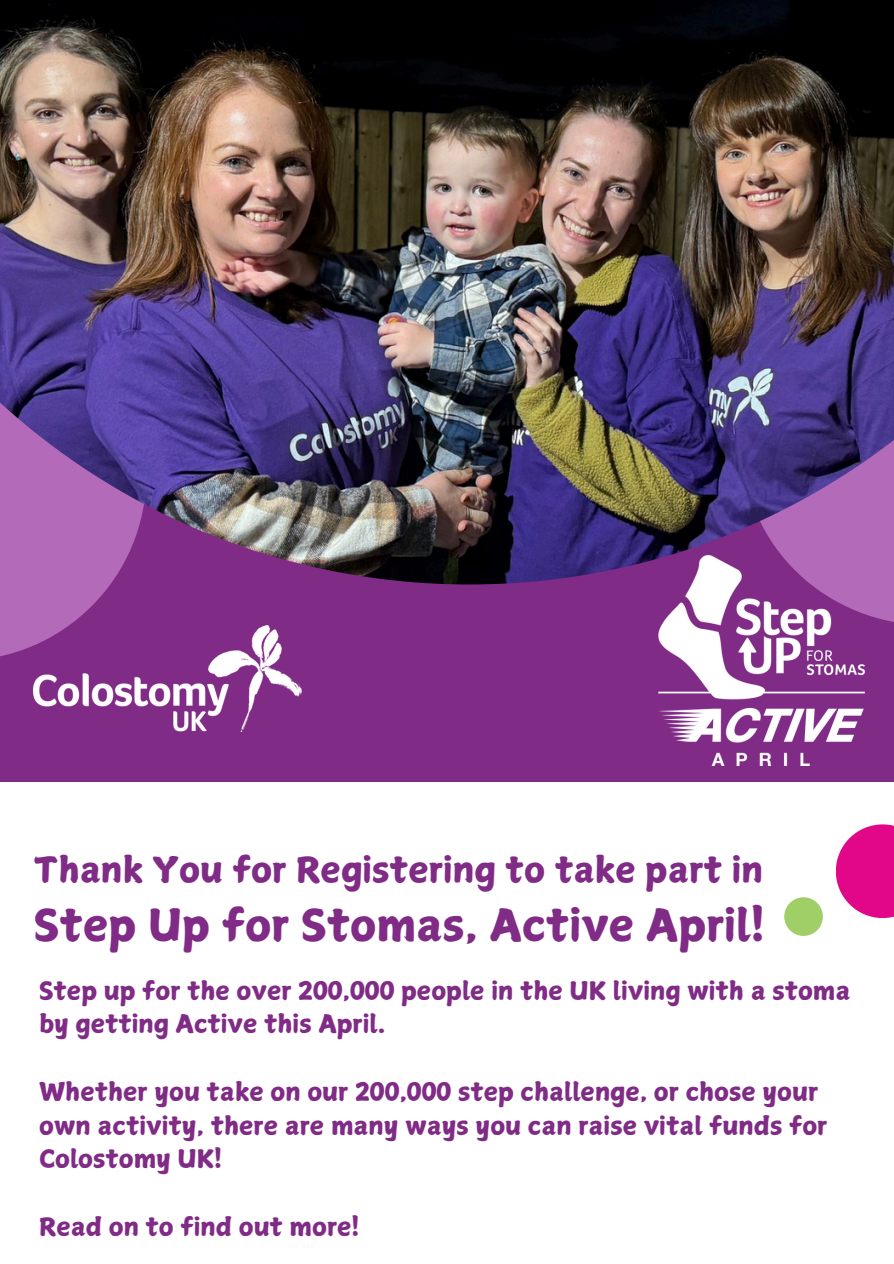
<style>
.page{position:relative;width:894px;height:1264px;background:#fff}
.page>*{position:absolute;margin:0;border:0;box-sizing:border-box;transform-origin:0 0}
.t1{font:43.5px "Canva Surname Fu";color:#802b86}
.t2{font:34.95px "Canva Surname Fu";color:#802b86}
.t3{font:24.6px/33.8px "Canva Surname Fu";color:#802b86}
</style>
<div class="page">
<div style="left:0;top:237px;width:893px;height:544px;background:#802b86"></div>
<svg style="left:0;top:584px;width:111px;height:73px;fill:#b36ab9"></svg>
<img style="left:34px;top:625px;width:268px;height:106px">
<div style="left:784px;top:897px;width:38px;height:38px;background:#a0cf67;border-radius:50%"></div>
<svg style="left:836px;top:824px;width:57px;height:94px;fill:#e20688"></svg>
<img style="left:658px;top:584px;width:206px;height:182px">
<svg style="left:742px;top:584px;width:151px;height:41px"></svg>
<img style="left:0;top:0;width:893px;height:584px">
<p class="t2" style="left:34px;top:852px;width:730px">Thank You for Registering to take part in</p>
<p class="t1" style="left:34px;top:903px;width:731px">Step Up for Stomas, Active April!</p>
<p class="t3" style="left:39px;top:973px;width:812px">Step up for the over 200,000 people in the UK living with a stoma by getting Active this April.</p>
<h1 class="t3" style="left:39px;top:1074px;width:789px">Whether you take on our 200,000 step challenge, or chose your own activity, there are many ways you can raise vital funds for<br>Colostomy UK!</h1>
<p class="t3" style="left:39px;top:1209px;width:321px">Read on to find out more!</p>
</div>
